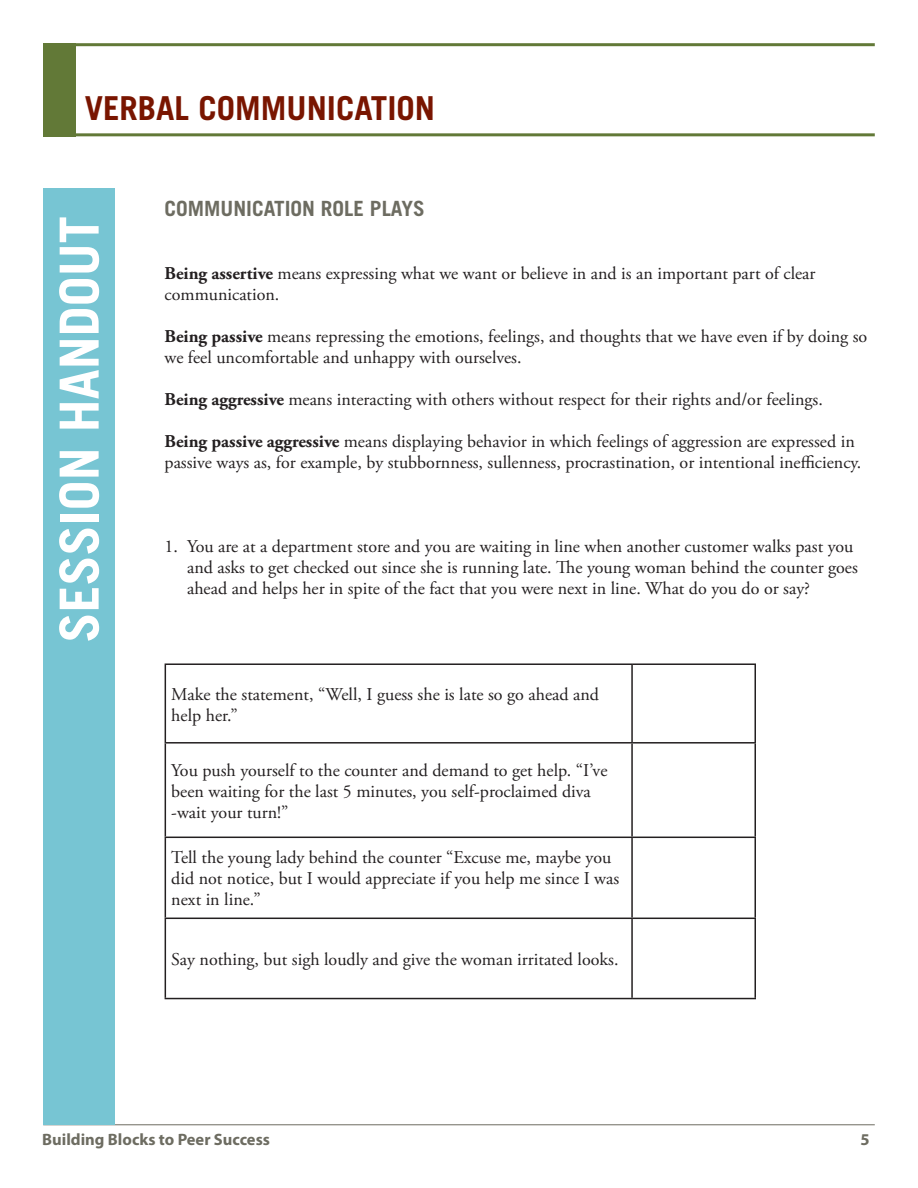
<style>
.page{position:relative;width:918px;height:1188px;background:#fff}
.page>*{position:absolute;margin:0;border:0;box-sizing:border-box;transform-origin:0 0}
.t1{font:700 54px "Trade Gothic LT Std";color:#fff}
.banner_heading_2{font:700 33px "Trade Gothic LT Std";color:#791500}
.Sidebar_heading_1{font:700 21px "Trade Gothic LT Std";color:#6d6c61}
.Body_text{font:18px/21px "Adobe Garamond Pro";color:#231f20}
.t2{font:700 16.5px "Myriad Pro";color:#6d6c61}
.s1{font-weight:700}
</style>
<div class="page">
<hr style="left:43px;top:1124px;width:832px;height:1px;background:#6d6c61">
<hr style="left:69px;top:133px;width:806px;height:3px;background:#627937">
<hr style="left:69px;top:43px;width:806px;height:3px;background:#627937">
<div style="left:43px;top:43px;width:33px;height:93px;background:#627937"></div>
<div style="left:43px;top:188px;width:72px;height:936px;background:#77c5d3"></div>
<hr style="left:165px;top:663px;width:467px;height:2px;background:#231f20">
<hr style="left:165px;top:665px;width:1px;height:77px;background:#231f20">
<hr style="left:632px;top:663px;width:124px;height:2px;background:#231f20">
<hr style="left:631px;top:665px;width:2px;height:77px;background:#231f20">
<hr style="left:754px;top:665px;width:2px;height:77px;background:#231f20">
<hr style="left:165px;top:742px;width:467px;height:2px;background:#231f20">
<hr style="left:165px;top:744px;width:1px;height:93px;background:#231f20">
<hr style="left:632px;top:742px;width:124px;height:2px;background:#231f20">
<hr style="left:631px;top:744px;width:2px;height:93px;background:#231f20">
<hr style="left:754px;top:744px;width:2px;height:93px;background:#231f20">
<hr style="left:165px;top:837px;width:467px;height:1px;background:#231f20">
<hr style="left:165px;top:838px;width:1px;height:80px;background:#231f20">
<hr style="left:632px;top:837px;width:124px;height:1px;background:#231f20">
<hr style="left:631px;top:838px;width:2px;height:80px;background:#231f20">
<hr style="left:754px;top:838px;width:2px;height:80px;background:#231f20">
<hr style="left:165px;top:918px;width:467px;height:1px;background:#231f20">
<hr style="left:165px;top:919px;width:1px;height:79px;background:#231f20">
<hr style="left:632px;top:918px;width:124px;height:1px;background:#231f20">
<hr style="left:631px;top:919px;width:2px;height:79px;background:#231f20">
<hr style="left:754px;top:919px;width:2px;height:79px;background:#231f20">
<hr style="left:165px;top:998px;width:467px;height:1px;background:#231f20">
<hr style="left:632px;top:998px;width:124px;height:1px;background:#231f20">
<p class="banner_heading_2" style="left:85px;top:87px;width:352px">VERBAL COMMUNICATION</p>
<p class="t1" style="left:46px;top:642px;width:428px;rotate:-90deg">SESSION HANDOUT</p>
<p class="Sidebar_heading_1" style="left:165px;top:196px;width:262px">COMMUNICATION ROLE PLAYS</p>
<p class="Body_text" style="left:165px;top:264px;width:652px"><span class="s1">Being assertive</span> means expressing what we want or believe in and is an important part of clear communication.</p>
<p class="Body_text" style="left:165px;top:327px;width:704px"><span class="s1">Being passive</span> means repressing the emotions, feelings, and thoughts that we have even if by doing so we feel uncomfortable and unhappy with ourselves.</p>
<p class="Body_text" style="left:165px;top:390px;width:660px"><span class="s1">Being aggressive</span> means interacting with others without respect for their rights and/or feelings.</p>
<p class="Body_text" style="left:165px;top:432px;width:698px"><span class="s1">Being passive aggressive</span> means displaying behavior in which feelings of aggression are expressed in passive ways as, for example, by stubbornness, sullenness, procrastination, or intentional inefficiency.</p>
<p class="Body_text" style="left:187px;top:537px;width:672px;text-indent:-22px">1. You are at a department store and you are waiting in line when another customer walks past you and asks to get checked out since she is running late. The young woman behind the counter goes ahead and helps her in spite of the fact that you were next in line. What do you do or say?</p>
<p class="Body_text" style="left:171px;top:684px;width:429px">Make the statement, “Well, I guess she is late so go ahead and help her.”</p>
<p class="Body_text" style="left:171px;top:760px;width:438px">You push yourself to the counter and demand to get help. “I’ve been waiting for the last 5 minutes, you self-proclaimed diva -wait your turn!”</p>
<p class="Body_text" style="left:171px;top:848px;width:449px">Tell the young lady behind the counter “Excuse me, maybe you did not notice, but I would appreciate if you help me since I was next in line.”</p>
<p class="Body_text" style="left:171px;top:949px;width:449px">Say nothing, but sigh loudly and give the woman irritated looks.</p>
<p class="t2" style="left:42px;top:1128px;width:229px">Building Blocks to Peer Success</p>
<p class="t2" style="left:860px;top:1128px;width:11px">5</p>
</div>
